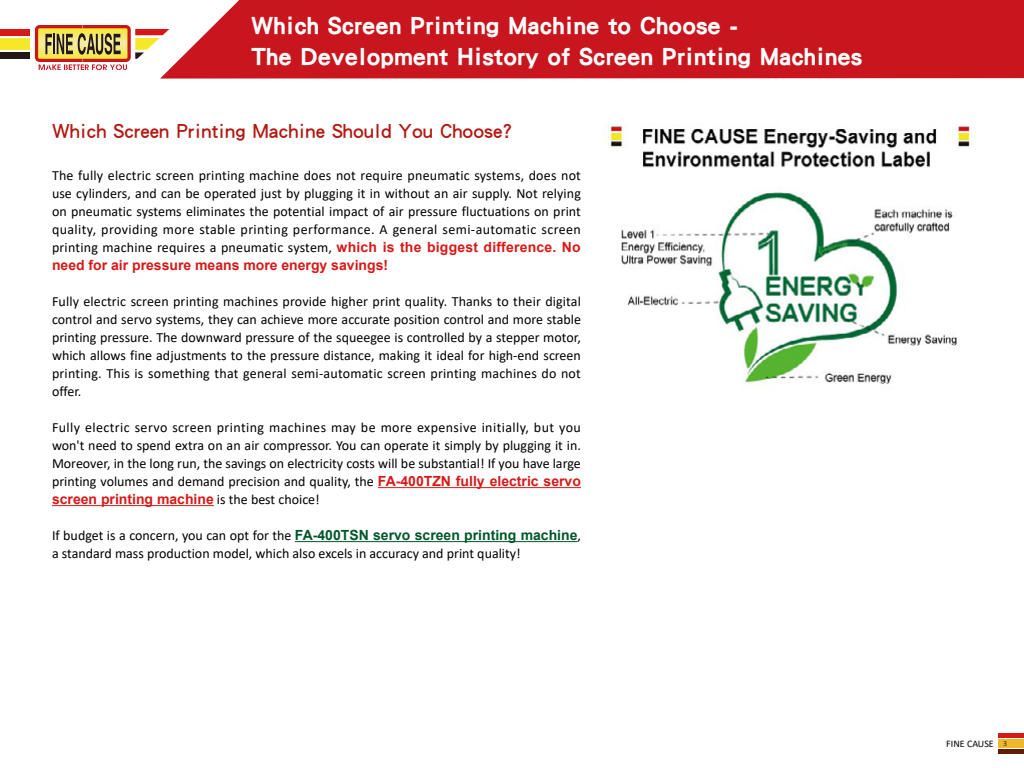
<style>
.page{position:relative;width:1024px;height:768px;background:#fff}
.page>*{position:absolute;margin:0;border:0;box-sizing:border-box;transform-origin:0 0}
.t1{font:26px/31.2px "DF Hei Std W9";color:#fff}
.t2{font:21px "DF Hei Std W7";color:#b31811}
.t3{font:14px/18px "Calibri";color:#000;text-align:justify}
.t4{font:700 14px "Arial";color:#d71a18}
.t5{font:10px "Calibri";color:#000}
.s1{font-family:"Arial";font-weight:700;color:#d71a18}
.s2{font-family:"Calibri";font-weight:400;color:#000}
.s3{font-family:"Arial";font-weight:700;color:#005729}
.s4{font-weight:300;font-size:8px}
</style>
<div class="page">
<div style="left:0;top:38px;width:30px;height:12px;background:#f5e829"></div>
<div style="left:0;top:52px;width:30px;height:7px;background:#231815"></div>
<div style="left:0;top:29px;width:30px;height:6px;background:#d71718"></div>
<svg style="left:35px;top:25px;width:125px;height:45px"></svg>
<div style="left:160px;top:0;width:864px;height:79px;background:#c9151d"></div>
<div style="left:998px;top:739px;width:26px;height:8px;background:#edb82d"></div>
<hr style="left:998px;top:749px;width:26px;height:4px;background:#641c00">
<hr style="left:998px;top:733px;width:26px;height:4px;background:#d71a18">
<hr style="left:378px;top:487px;width:203px;height:1px;background:#d71a18">
<hr style="left:52px;top:505px;width:162px;height:1px;background:#d71a18">
<hr style="left:295px;top:541px;width:283px;height:1px;background:#005729">
<img style="left:602px;top:124px;width:368px;height:261px">
<h1 class="t1" style="left:251px;top:9px;width:613px">Which Screen Printing Machine to Choose -<br>The Development History of Screen Printing Machines</h1>
<h2 class="t2" style="left:52px;top:119px;width:462px">Which Screen Printing Machine Should You Choose?</h2>
<p class="t3" style="left:52px;top:166px;width:530px">The fully electric screen printing machine does not require pneumatic systems, does not use cylinders, and can be operated just by plugging it in without an air supply. Not relying on pneumatic systems eliminates the potential impact of air pressure fluctuations on print quality, providing more stable printing performance. A general semi-automatic screen printing machine requires a pneumatic system, <span class="s1">which is the biggest difference. No</span></p>
<p class="t4" style="left:52px;top:255px;width:338px">need for air pressure means more energy savings!</p>
<p class="t3" style="left:52px;top:292px;width:530px">Fully electric screen printing machines provide higher print quality. Thanks to their digital control and servo systems, they can achieve more accurate position control and more stable printing pressure. The downward pressure of the squeegee is controlled by a stepper motor, which allows fine adjustments to the pressure distance, making it ideal for high-end screen printing. This is something that general semi-automatic screen printing machines do not offer.</p>
<p class="t3" style="left:52px;top:418px;width:530px">Fully electric servo screen printing machines may be more expensive initially, but you won't need to spend extra on an air compressor. You can operate it simply by plugging it in.<br>Moreover, in the long run, the savings on electricity costs will be substantial! If you have large printing volumes and demand precision and quality, the <span class="s1">FA-400TZN fully electric servo</span></p>
<p class="t4" style="left:52px;top:489px;width:269px">screen printing machine <span class="s2">is the best choice!</span></p>
<p class="t3" style="left:52px;top:526px;width:531px">If budget is a concern, you can opt for the <span class="s3">FA-400TSN servo screen printing machine</span>, a standard mass production model, which also excels in accuracy and print quality!</p>
<p class="t5" style="left:946px;top:736px;width:62px">FINE CAUSE <span class="s4">3</span></p>
</div>
